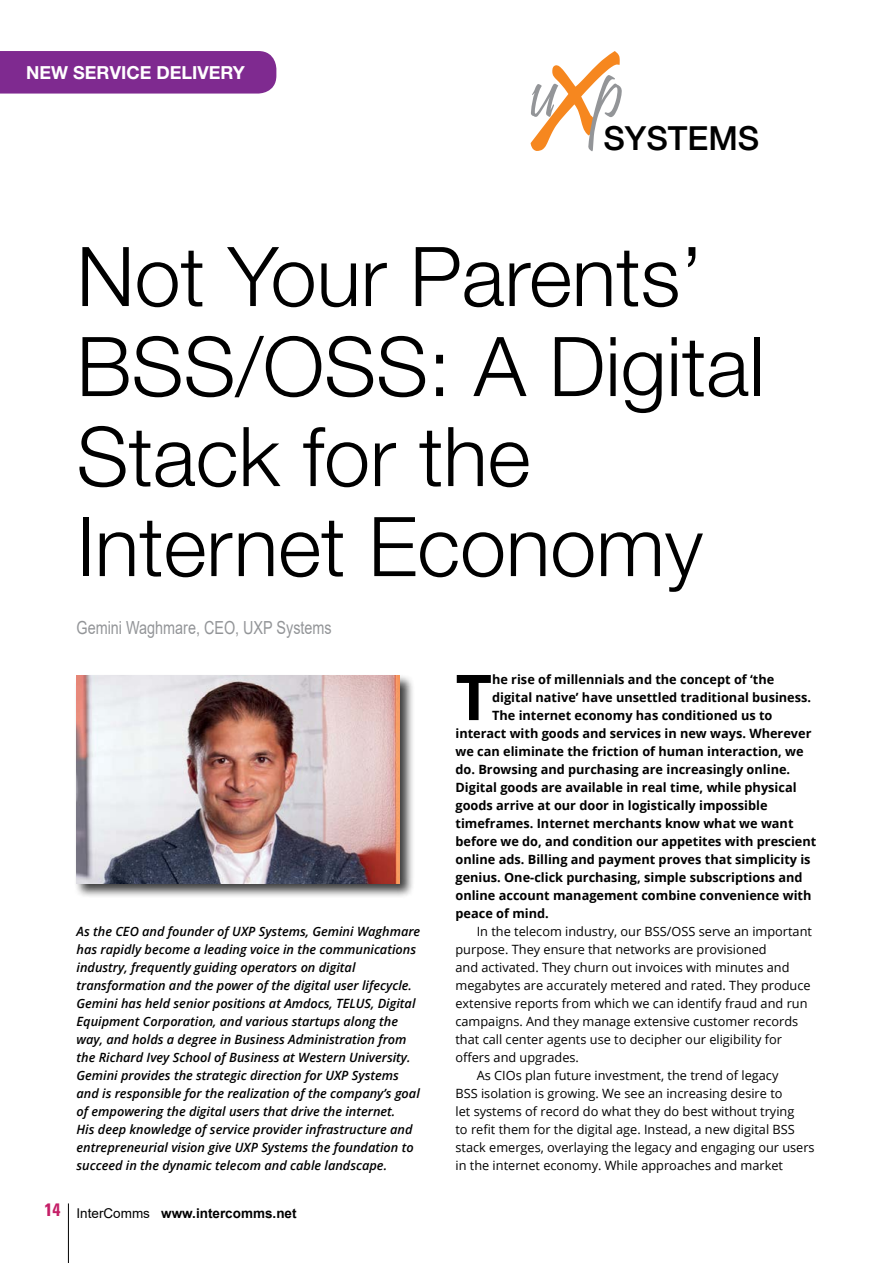
<style>
.page{position:relative;width:893px;height:1263px;background:#fff}
.page>*{position:absolute;margin:0;border:0;box-sizing:border-box;transform-origin:0 0}
.t1{font:300 82.5px/90px "Helvetica Neue LT Std";color:#000}
.t2{font:700 63.15px "Open Sans";color:#000}
.t3{font:500 33px "Helvetica Neue";color:#000}
.t4{font:18px "Arial";color:#939598;scale:.8 1}
.t5{font:700 18px "Helvetica Neue LT Std";color:#fff}
.t6{font:700 13.5px "Arial";color:#000}
.t7{font:italic 600 12.75px/18px "Open Sans";color:#000}
.t8{font:12.75px "Open Sans";color:#000}
.t9{font:700 12.75px "Open Sans";color:#000}
.s1{font-family:"Univers LT Std";font-stretch:condensed;font-size:18px;color:#c51f67}
.s2{font-weight:400}
</style>
<div class="page">
<hr style="left:68px;top:1203px;width:1px;height:60px;background:#000">
<div style="left:0;top:51px;width:276px;height:43px;background:#7f2a90"></div>
<svg style="left:531px;top:51px;width:91px;height:100px"></svg>
<div style="left:74px;top:673px;width:341px;height:226px;background:#000;opacity:.75"></div>
<img style="left:77px;top:675px;width:323px;height:209px">
<h3 class="t5" style="left:26px;top:61px;width:220px">NEW SERVICE DELIVERY</h3>
<h3 class="t3" style="left:603px;top:112px;width:157px">SYSTEMS</h3>
<h1 class="t1" style="left:77px;top:230px;width:689px">Not Your Parents’<br>BSS/OSS: A Digital<br>Stack for the<br>Internet Economy</h1>
<h3 class="t4" style="left:77px;top:615px;width:321px">Gemini Waghmare, CEO, UXP Systems</h3>
<p class="t7" style="left:77px;top:922px;width:345px">As the CEO and founder of UXP Systems, Gemini Waghmare has rapidly become a leading voice in the communications industry, frequently guiding operators on digital transformation and the power of the digital user lifecycle.<br>Gemini has held senior positions at Amdocs, TELUS, Digital Equipment Corporation, and various startups along the way, and holds a degree in Business Administration from the Richard Ivey School of Business at Western University.<br>Gemini provides the strategic direction for UXP Systems and is responsible for the realization of the company’s goal of empowering the digital users that drive the internet.<br>His deep knowledge of service provider infrastructure and entrepreneurial vision give UXP Systems the foundation to succeed in the dynamic telecom and cable landscape.</p>
<p class="t6" style="left:45px;top:1203px;width:253px"><span class="s1">14</span> <span class="s2">InterComms</span> www.intercomms.net</p>
<h2 class="t2" style="left:455px;top:652px;width:38px">T</h2>
<p class="t9" style="left:492px;top:670px;width:284px">he rise of millennials and the concept of ‘the</p>
<p class="t9" style="left:492px;top:688px;width:321px">digital native’ have unsettled traditional business.</p>
<p class="t9" style="left:492px;top:706px;width:282px">The internet economy has conditioned us to</p>
<p class="t9" style="left:455px;top:724px;width:357px">interact with goods and services in new ways. Wherever</p>
<p class="t9" style="left:455px;top:742px;width:350px">we can eliminate the friction of human interaction, we</p>
<p class="t9" style="left:455px;top:760px;width:336px">do. Browsing and purchasing are increasingly online.</p>
<p class="t9" style="left:455px;top:778px;width:343px">Digital goods are available in real time, while physical</p>
<p class="t9" style="left:455px;top:796px;width:314px">goods arrive at our door in logistically impossible</p>
<p class="t9" style="left:455px;top:814px;width:340px">timeframes. Internet merchants know what we want</p>
<p class="t9" style="left:455px;top:832px;width:362px">before we do, and condition our appetites with prescient</p>
<p class="t9" style="left:455px;top:850px;width:357px">online ads. Billing and payment proves that simplicity is</p>
<p class="t9" style="left:455px;top:868px;width:349px">genius. One-click purchasing, simple subscriptions and</p>
<p class="t9" style="left:455px;top:886px;width:357px">online account management combine convenience with</p>
<p class="t9" style="left:455px;top:904px;width:95px">peace of mind.</p>
<p class="t8" style="left:477px;top:923px;width:337px">In the telecom industry, our BSS/OSS serve an important</p>
<p class="t8" style="left:455px;top:941px;width:313px">purpose. They ensure that networks are provisioned</p>
<p class="t8" style="left:455px;top:959px;width:336px">and activated. They churn out invoices with minutes and</p>
<p class="t8" style="left:455px;top:977px;width:357px">megabytes are accurately metered and rated. They produce</p>
<p class="t8" style="left:455px;top:995px;width:354px">extensive reports from which we can identify fraud and run</p>
<p class="t8" style="left:455px;top:1013px;width:344px">campaigns. And they manage extensive customer records</p>
<p class="t8" style="left:455px;top:1031px;width:328px">that call center agents use to decipher our eligibility for</p>
<p class="t8" style="left:455px;top:1049px;width:125px">offers and upgrades.</p>
<p class="t8" style="left:477px;top:1067px;width:303px">As CIOs plan future investment, the trend of legacy</p>
<p class="t8" style="left:455px;top:1085px;width:329px">BSS isolation is growing. We see an increasing desire to</p>
<p class="t8" style="left:455px;top:1103px;width:340px">let systems of record do what they do best without trying</p>
<p class="t8" style="left:455px;top:1121px;width:341px">to refit them for the digital age. Instead, a new digital BSS</p>
<p class="t8" style="left:455px;top:1139px;width:361px">stack emerges, overlaying the legacy and engaging our users</p>
<p class="t8" style="left:455px;top:1157px;width:329px">in the internet economy. While approaches and market</p>
</div>
